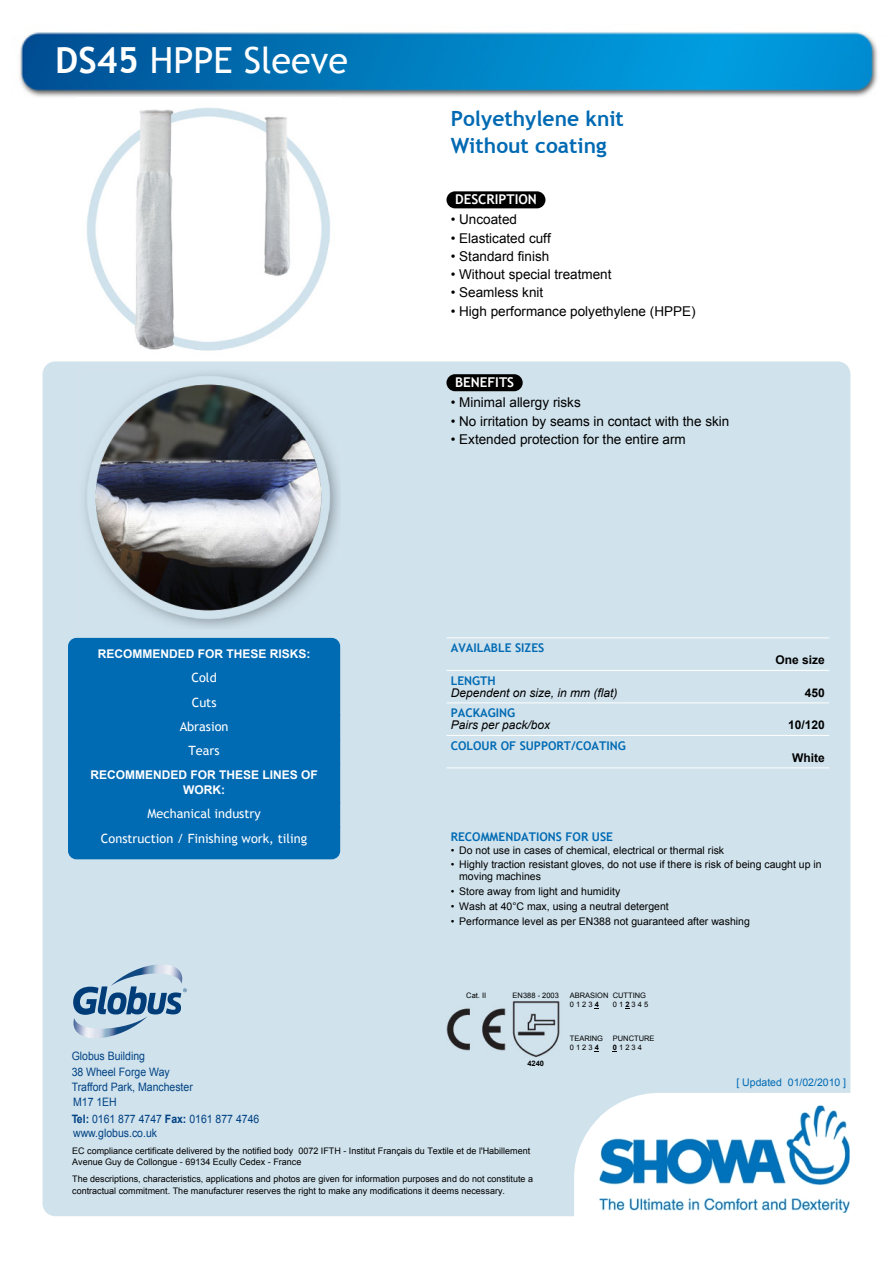
<style>
.page{position:relative;width:893px;height:1263px;background:#fff}
.page>*{position:absolute;margin:0;border:0;box-sizing:border-box;transform-origin:0 0}
.t1{font:36px "Trebuchet MS";color:#fff}
.t2{font:700 21px/26.2px "Trebuchet MS";color:#006ab3}
.t3{font:13.5px "Arial";color:#000}
.t4{font:700 13.5px "Trebuchet MS";color:#fff}
.t5{font:12.75px/24.5px "Trebuchet MS";color:#fff;text-align:center}
.t6{font:700 12px "Trebuchet MS";color:#006ab3}
.t7{font:700 12px/15px "Arial";color:#fff;text-align:center}
.t8{font:italic 12px "Arial";color:#000}
.t9{font:700 12px "Arial";color:#000}
.t10{font:11.55px/15.5px "Arial";color:#004284;scale:.9 1}
.t11{font:10.5px/11.6px "Arial";color:#000}
.t12{font:10.5px "Arial";color:#006ab3}
.t13{font:9px/11.2px "Arial";color:#000}
.t14{font:7.5px/9.3px "Arial";color:#000}
.t15{font:700 7.5px "Arial";color:#000}
.s1{font-weight:700}
</style>
<div class="page">
<img style="left:19px;top:32px;width:859px;height:65px">
<div style="left:446px;top:191px;width:99px;height:17px;background:#000;border-radius:9px"></div>
<div style="left:43px;top:361px;width:807px;height:855px;background:#d0e2ec;border-radius:13px"></div>
<svg style="left:574px;top:1093px;width:276px;height:123px"></svg>
<img style="left:600px;top:1106px;width:250px;height:107px">
<div style="left:446px;top:374px;width:77px;height:17px;background:#000;border-radius:9px"></div>
<hr style="left:446px;top:638px;width:383px;height:1px;background:#fff">
<hr style="left:446px;top:670px;width:383px;height:1px;background:#fff">
<hr style="left:446px;top:703px;width:383px;height:1px;background:#fff">
<hr style="left:446px;top:735px;width:383px;height:1px;background:#fff">
<hr style="left:446px;top:768px;width:383px;height:1px;background:#fff">
<img style="left:87px;top:107px;width:243px;height:244px">
<img style="left:84px;top:373px;width:255px;height:255px">
<div style="left:68px;top:638px;width:272px;height:85px;background:#006ab3;border-radius:9px"></div>
<div style="left:68px;top:717px;width:272px;height:142px;background:#006ab3"></div>
<img style="left:446px;top:1001px;width:114px;height:57px">
<svg style="left:73px;top:964px;width:114px;height:74px"></svg>
<h1 class="t1" style="left:55px;top:39px;width:294px"><span class="s1">DS45</span> HPPE Sleeve</h1>
<h3 class="t7" style="left:98px;top:646px;width:214px">RECOMMENDED FOR THESE RISKS:</h3>
<h3 class="t5" style="left:180px;top:665px;width:50px">Cold<br>Cuts<br>Abrasion<br>Tears</h3>
<h3 class="t7" style="left:90px;top:768px;width:229px">RECOMMENDED FOR THESE LINES OF<br>WORK:</h3>
<h3 class="t5" style="left:101px;top:802px;width:208px">Mechanical industry<br>Construction / Finishing work, tiling</h3>
<p class="t10" style="left:72px;top:1048px;width:136px">Globus Building<br>38 Wheel Forge Way<br>Trafford Park, Manchester<br>M17 1EH</p>
<p class="t10" style="left:72px;top:1112px;width:210px;line-height:14px"><span class="s1">Tel:</span> 0161 877 4747 <span class="s1">Fax:</span> 0161 877 4746 www.globus.co.uk</p>
<h2 class="t2" style="left:451px;top:106px;width:175px">Polyethylene knit<br>Without coating</h2>
<h3 class="t4" style="left:455px;top:191px;width:83px">DESCRIPTION</h3>
<h3 class="t3" style="left:451px;top:211px;width:68px">• Uncoated</h3>
<h3 class="t3" style="left:451px;top:229px;width:102px">• Elasticated cuff</h3>
<h3 class="t3" style="left:451px;top:247px;width:100px">• Standard finish</h3>
<h3 class="t3" style="left:451px;top:266px;width:162px">• Without special treatment</h3>
<h3 class="t3" style="left:451px;top:284px;width:94px">• Seamless knit</h3>
<h3 class="t3" style="left:451px;top:302px;width:246px">• High performance polyethylene (HPPE)</h3>
<h3 class="t4" style="left:455px;top:374px;width:61px">BENEFITS</h3>
<h3 class="t3" style="left:451px;top:394px;width:132px">• Minimal allergy risks</h3>
<h3 class="t3" style="left:451px;top:412px;width:280px">• No irritation by seams in contact with the skin</h3>
<h3 class="t3" style="left:451px;top:430px;width:237px">• Extended protection for the entire arm</h3>
<h3 class="t6" style="left:451px;top:640px;width:95px">AVAILABLE SIZES</h3>
<h3 class="t9" style="left:776px;top:652px;width:51px">One size</h3>
<h3 class="t6" style="left:451px;top:673px;width:47px">LENGTH</h3>
<h3 class="t8" style="left:451px;top:685px;width:168px">Dependent on size, in mm (flat)</h3>
<h3 class="t9" style="left:805px;top:684px;width:22px">450</h3>
<h3 class="t6" style="left:451px;top:705px;width:66px">PACKAGING</h3>
<h3 class="t8" style="left:451px;top:717px;width:101px">Pairs per pack/box</h3>
<h3 class="t9" style="left:788px;top:717px;width:38px">10/120</h3>
<h3 class="t6" style="left:451px;top:738px;width:177px">COLOUR OF SUPPORT/COATING</h3>
<h3 class="t9" style="left:792px;top:749px;width:34px">White</h3>
<h3 class="t6" style="left:451px;top:829px;width:164px">RECOMMENDATIONS FOR USE</h3>
<p class="t11" style="left:451px;top:844px;width:275px">• Do not use in cases of chemical, electrical or thermal risk</p>
<p class="t11" style="left:459px;top:859px;width:364px;text-indent:-9px">• Highly traction resistant gloves, do not use if there is risk of being caught up in moving machines</p>
<p class="t11" style="left:451px;top:886px;width:171px">• Store away from light and humidity</p>
<p class="t11" style="left:451px;top:900px;width:220px">• Wash at 40°C max, using a neutral detergent</p>
<p class="t11" style="left:451px;top:915px;width:301px">• Performance level as per EN388 not guaranteed after washing</p>
<p class="t14" style="left:466px;top:991px;width:22px">Cat. II</p>
<p class="t14" style="left:513px;top:991px;width:48px">EN388 - 2003</p>
<p class="t15" style="left:527px;top:1058px;width:18px">4240</p>
<p class="t14" style="left:570px;top:991px;width:40px">ABRASION<br>0 1 2 3 <span class="s1">4</span></p>
<p class="t14" style="left:570px;top:1033px;width:35px">TEARING<br>0 1 2 3 <span class="s1">4</span></p>
<p class="t14" style="left:613px;top:991px;width:37px">CUTTING<br>0 1 <span class="s1">2</span> 3 4 5</p>
<p class="t14" style="left:613px;top:1033px;width:43px">PUNCTURE<br><span class="s1">0</span> 1 2 3 4</p>
<p class="t12" style="left:736px;top:1075px;width:111px">[ Updated 01/02/2010 ]</p>
<p class="t13" style="left:72px;top:1145px;width:459px">EC compliance certificate delivered by the notified body 0072 IFTH - Institut Français du Textile et de l'Habillement<br>Avenue Guy de Collongue - 69134 Ecully Cedex - France</p>
<p class="t13" style="left:72px;top:1173px;width:462px">The descriptions, characteristics, applications and photos are given for information purposes and do not constitute a contractual commitment. The manufacturer reserves the right to make any modifications it deems necessary.</p>
</div>
